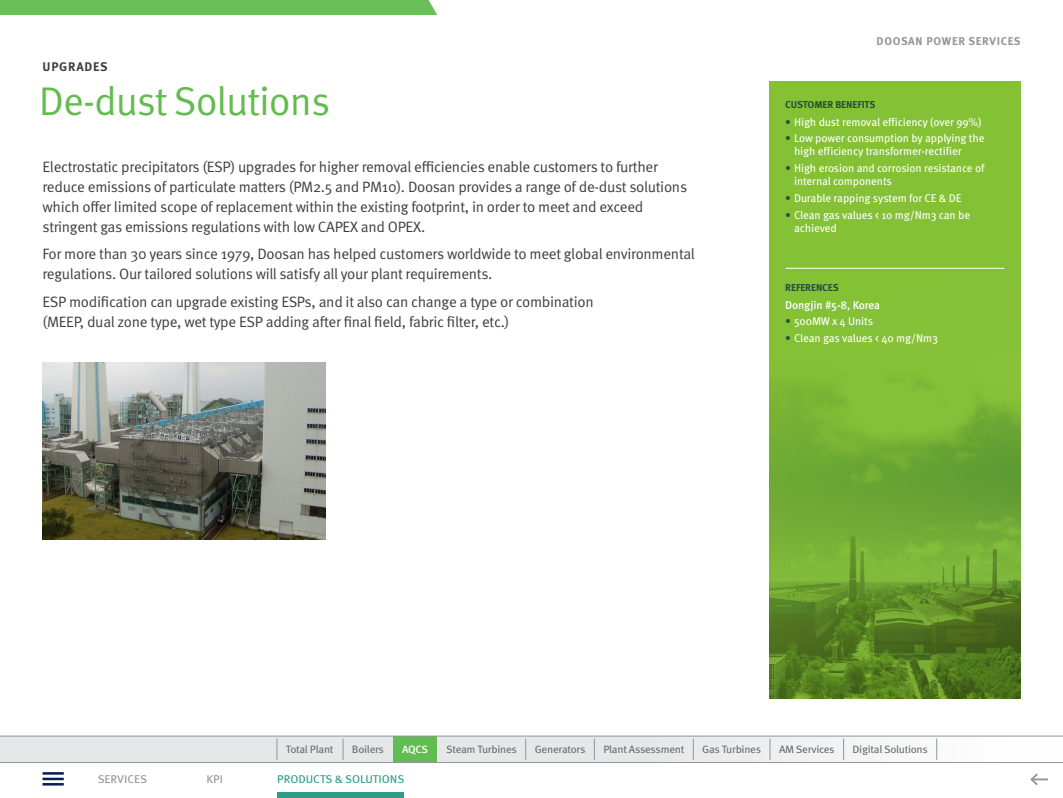
<style>
.page{position:relative;width:1063px;height:798px;background:#fff}
.page>*{position:absolute;margin:0;border:0;box-sizing:border-box;transform-origin:0 0}
.t1{font:40px "Meta Pro Norm";letter-spacing:-.025em;color:#63bc4f}
.t2{font:15px/20px "Meta Pro Norm";letter-spacing:-.02em;color:#3e3e3f}
.t3{font:700 12.5px "Meta Pro";letter-spacing:.06em;color:#3e3e3f}
.t4{font:11.25px/13.1px "Meta Pro";letter-spacing:-.01em;color:#fff}
.t5{font:700 11.25px "Meta Pro";letter-spacing:.06em;color:#939598}
.t6{font:11.25px "Meta Pro";color:#2e9d88;scale:1.05 1}
.t7{font:500 11.25px "Meta Pro";letter-spacing:-.01em;color:#fff}
.t8{font:11.25px "Meta Pro";color:#939598;scale:1.05 1}
.t9{font:10.62px "Meta Pro";letter-spacing:-.025em;color:#6c6d70;scale:1.05 1}
.t10{font:500 10.62px "Meta Pro";color:#fff;scale:1.04 1}
.t11{font:700 10px "Meta Pro";letter-spacing:-.01em;color:#264e3d}
.s1{color:#264e3d}
</style>
<div class="page">
<div style="left:0;top:735px;width:1063px;height:27px;background:linear-gradient(to right,#e0e1e3,#f6f7f7)"></div>
<div style="left:393px;top:735px;width:44px;height:27px;background:#63bc4f"></div>
<svg style="left:277px;top:738px;width:1px;height:21px"></svg>
<svg style="left:343px;top:738px;width:1px;height:21px"></svg>
<svg style="left:526px;top:738px;width:1px;height:21px"></svg>
<svg style="left:594px;top:738px;width:1px;height:21px"></svg>
<svg style="left:693px;top:738px;width:1px;height:21px"></svg>
<svg style="left:770px;top:738px;width:1px;height:21px"></svg>
<svg style="left:843px;top:738px;width:1px;height:21px"></svg>
<svg style="left:937px;top:738px;width:1px;height:21px"></svg>
<hr style="left:0;top:735px;width:1063px;height:1px;background:#939598">
<hr style="left:0;top:762px;width:1063px;height:1px;background:#939598">
<img style="left:770px;top:81px;width:250px;height:617px">
<div style="left:277px;top:792px;width:127px;height:5px;background:#2e9d88"></div>
<svg style="left:1030px;top:773px;width:18px;height:13px"></svg>
<div style="left:0;top:0;width:437px;height:14px;background:#6abf57"></div>
<hr style="left:43px;top:771px;width:21px;height:3px;background:#081d52">
<hr style="left:43px;top:777px;width:21px;height:2px;background:#081d52">
<hr style="left:43px;top:782px;width:21px;height:3px;background:#081d52">
<hr style="left:786px;top:268px;width:219px;height:1px;background:#fff">
<img style="left:43px;top:362px;width:283px;height:177px">
<p class="t3" style="left:43px;top:57px;width:66px">UPGRADES</p>
<p class="t1" style="left:39px;top:71px;width:293px">De-dust Solutions</p>
<p class="t2" style="left:43px;top:156px;width:646px">Electrostatic precipitators (ESP) upgrades for higher removal efficiencies enable customers to further reduce emissions of particulate matters (PM2.5 and PM10). Doosan provides a range of de-dust solutions which offer limited scope of replacement within the existing footprint, in order to meet and exceed stringent gas emissions regulations with low CAPEX and OPEX.</p>
<p class="t2" style="left:43px;top:243px;width:654px">For more than 30 years since 1979, Doosan has helped customers worldwide to meet global environmental regulations. Our tailored solutions will satisfy all your plant requirements.</p>
<p class="t2" style="left:43px;top:290px;width:553px">ESP modification can upgrade existing ESPs, and it also can change a type or combination (MEEP, dual zone type, wet type ESP adding after final field, fabric filter, etc.)</p>
<p class="t5" style="left:877px;top:32px;width:145px">DOOSAN POWER SERVICES</p>
<p class="t11" style="left:785px;top:97px;width:92px">CUSTOMER BENEFITS</p>
<p class="t4" style="left:785px;top:114px;width:198px"><span class="s1">•</span> High dust removal efficiency (over 99%)</p>
<p class="t4" style="left:794px;top:131px;width:192px;text-indent:-9px"><span class="s1">•</span> Low power consumption by applying the high efficiency transformer-rectifier</p>
<p class="t4" style="left:794px;top:161px;width:192px;text-indent:-9px"><span class="s1">•</span> High erosion and corrosion resistance of internal components</p>
<p class="t4" style="left:785px;top:190px;width:178px"><span class="s1">•</span> Durable rapping system for CE &amp; DE</p>
<p class="t4" style="left:794px;top:207px;width:178px;text-indent:-9px"><span class="s1">•</span> Clean gas values &lt; 10 mg/Nm3 can be achieved</p>
<p class="t11" style="left:785px;top:279px;width:55px">REFERENCES</p>
<p class="t7" style="left:785px;top:296px;width:97px">Dongjin #5-8, Korea</p>
<p class="t4" style="left:785px;top:314px;width:90px"><span class="s1">•</span> 500MW x 4 Units</p>
<p class="t4" style="left:785px;top:330px;width:154px"><span class="s1">•</span> Clean gas values &lt; 40 mg/Nm3</p>
<p class="t9" style="left:286px;top:740px;width:47px">Total Plant</p>
<p class="t9" style="left:352px;top:740px;width:32px">Boilers</p>
<p class="t10" style="left:402px;top:740px;width:26px">AQCS</p>
<p class="t9" style="left:446px;top:740px;width:69px">Steam Turbines</p>
<p class="t9" style="left:535px;top:740px;width:50px">Generators</p>
<p class="t9" style="left:603px;top:740px;width:79px">Plant Assessment</p>
<p class="t9" style="left:702px;top:740px;width:58px">Gas Turbines</p>
<p class="t9" style="left:779px;top:740px;width:55px">AM Services</p>
<p class="t9" style="left:853px;top:740px;width:73px">Digital Solutions</p>
<p class="t8" style="left:98px;top:769px;width:48px">SERVICES</p>
<p class="t8" style="left:206px;top:769px;width:17px">KPI</p>
<p class="t6" style="left:277px;top:769px;width:123px">PRODUCTS &amp; SOLUTIONS</p>
</div>
